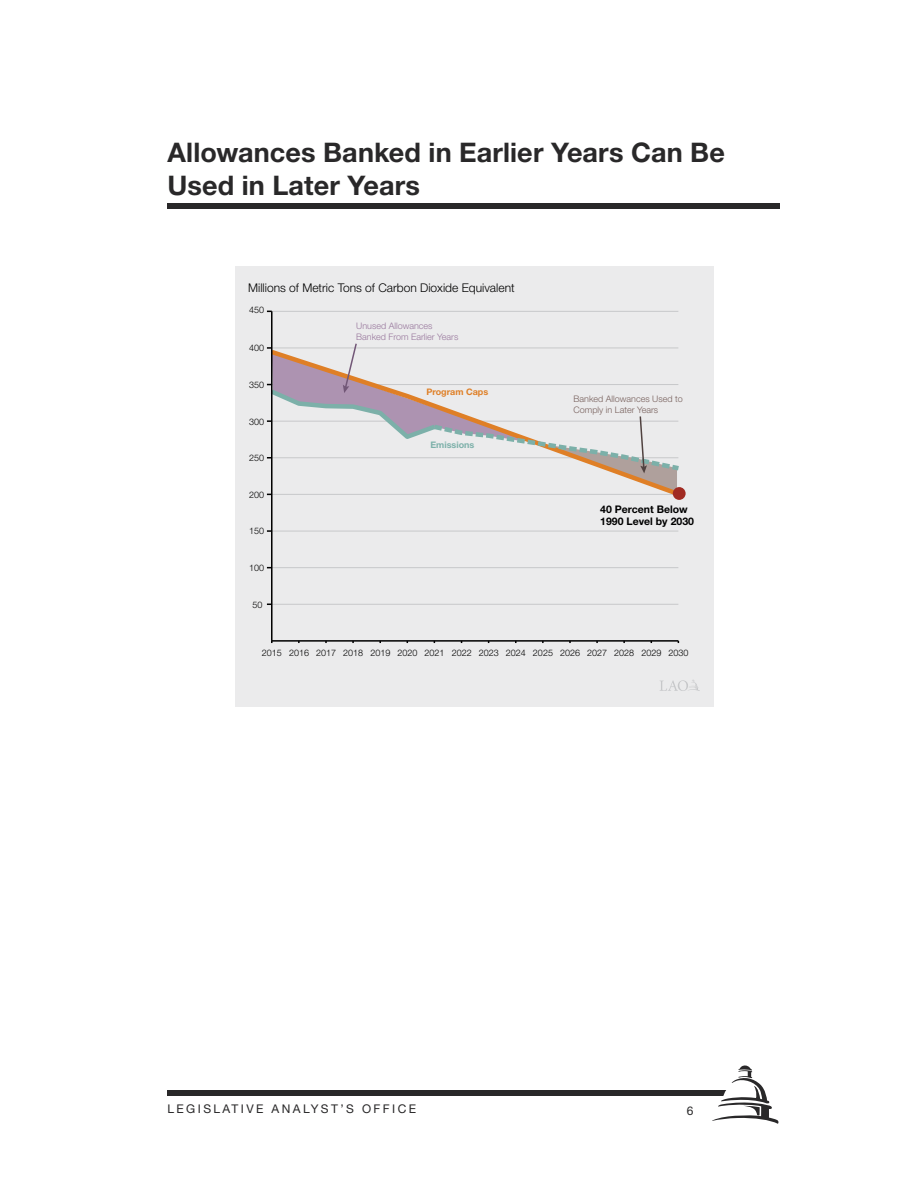
<style>
.page{position:relative;width:918px;height:1188px;background:#fff}
.page>*{position:absolute;margin:0;border:0;box-sizing:border-box;transform-origin:0 0}
.t1{font:700 27px/33px "Helvetica Neue LT Pro";letter-spacing:.005em;color:#292829}
.t2{font:300 12px "Helvetica Neue LT Pro";color:#000}
.t3{font:12px "Helvetica Neue LT Pro";letter-spacing:.2em;color:#292829}
.t4{font:700 10.5px/12.6px "Helvetica Neue LT Pro";color:#000}
.t5{font:300 9px "Helvetica Neue LT Pro";color:#000}
.t6{font:300 9px/10.8px "Helvetica Neue LT Pro";color:#78615d}
.t7{font:300 9px/10.8px "Helvetica Neue LT Pro";color:#99789d}
.t8{font:700 9px "Helvetica Neue LT Pro";color:#df7f26}
.t9{font:700 9px "Helvetica Neue LT Pro";color:#7cb0a9}
</style>
<div class="page">
<div style="left:168px;top:1090px;width:567px;height:5px;background:#292829"></div>
<svg style="left:712px;top:1065px;width:67px;height:59px"></svg>
<div style="left:168px;top:204px;width:612px;height:5px;background:#292829"></div>
<div style="left:236px;top:266px;width:478px;height:441px;background:#ebebec"></div>
<svg style="left:660px;top:680px;width:40px;height:11px"></svg>
<hr style="left:272px;top:311px;width:406px;height:1px;background:#c7c8ca">
<hr style="left:272px;top:531px;width:406px;height:1px;background:#c7c8ca">
<hr style="left:272px;top:567px;width:406px;height:1px;background:#c7c8ca">
<hr style="left:272px;top:604px;width:406px;height:1px;background:#c7c8ca">
<hr style="left:272px;top:640px;width:406px;height:2px;background:#000">
<svg style="left:673px;top:487px;width:13px;height:13px"></svg>
<svg style="left:266px;top:343px;width:418px;height:152px"></svg>
<hr style="left:271px;top:311px;width:2px;height:330px;background:#000">
<h1 class="t1" style="left:168px;top:135px;width:559px">Allowances Banked in Earlier Years Can Be<br>Used in Later Years</h1>
<h2 class="t2" style="left:248px;top:281px;width:268px">Millions of Metric Tons of Carbon Dioxide Equivalent</h2>
<p class="t5" style="left:249px;top:305px;width:17px">450</p>
<p class="t5" style="left:249px;top:343px;width:17px">400</p>
<p class="t5" style="left:249px;top:379px;width:17px">350</p>
<p class="t5" style="left:249px;top:416px;width:17px">300</p>
<p class="t5" style="left:249px;top:452px;width:17px">250</p>
<p class="t5" style="left:249px;top:489px;width:17px">200</p>
<p class="t5" style="left:249px;top:526px;width:17px">150</p>
<p class="t5" style="left:249px;top:562px;width:17px">100</p>
<p class="t5" style="left:253px;top:599px;width:12px">50</p>
<p class="t7" style="left:356px;top:321px;width:104px">Unused Allowances<br>Banked From Earlier Years</p>
<p class="t8" style="left:426px;top:386px;width:63px">Program Caps</p>
<p class="t9" style="left:430px;top:439px;width:46px">Emissions</p>
<p class="t6" style="left:574px;top:394px;width:111px">Banked Allowances Used to<br>Comply in Later Years</p>
<p class="t4" style="left:600px;top:502px;width:95px">40 Percent Below<br>1990 Level by 2030</p>
<p class="t5" style="left:262px;top:647px;width:428px">2015 2016 2017 2018 2019 2020 2021 2022 2023 2024 2025 2026 2027 2028 2029 2030</p>
<h2 class="t3" style="left:168px;top:1101px;width:250px">LEGISLATIVE ANALYST’S OFFICE</h2>
<h2 class="t3" style="left:687px;top:1103px;width:8px">6</h2>
</div>
